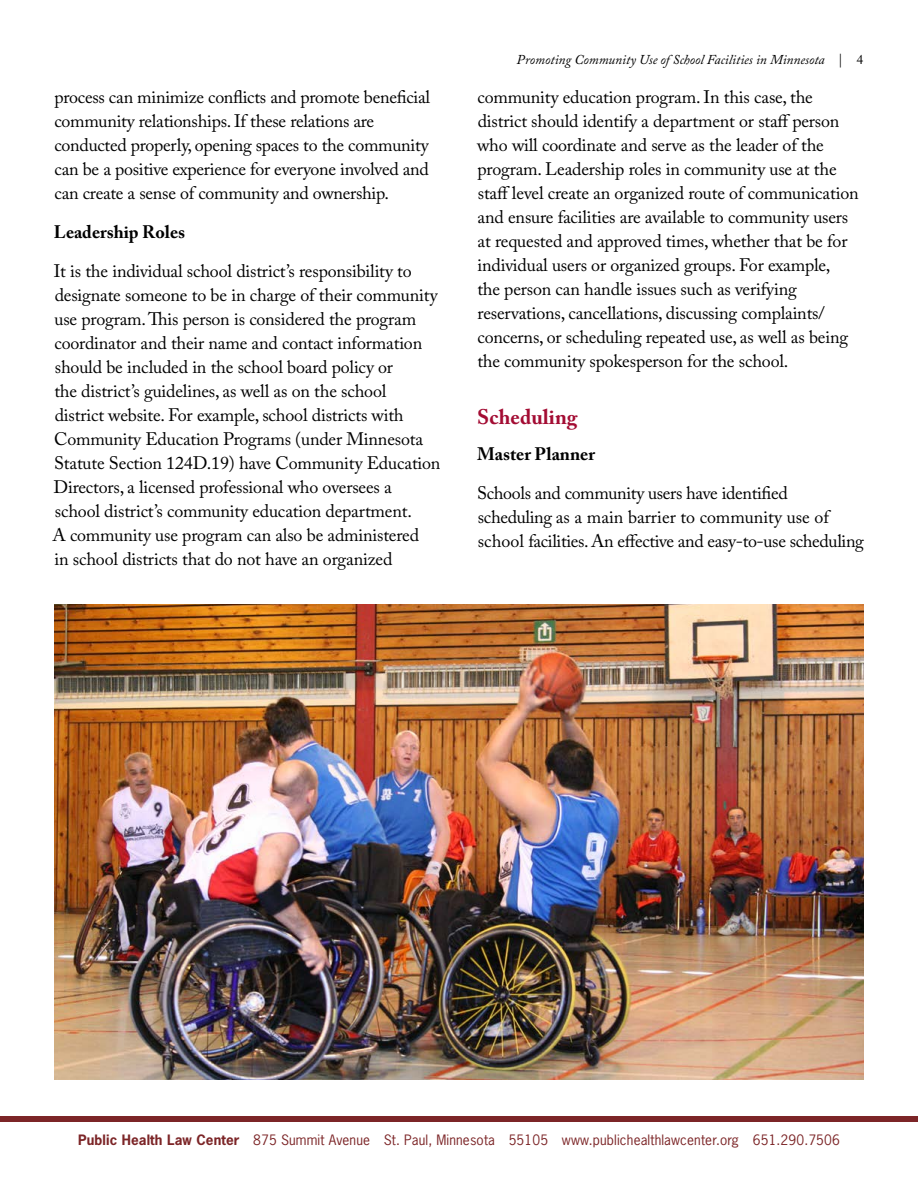
<style>
.page{position:relative;width:918px;height:1188px;background:#fff}
.page>*{position:absolute;margin:0;border:0;box-sizing:border-box;transform-origin:0 0}
.t1{font:700 21px "Adobe Caslon Pro";color:#a30c33}
.t2{font:18px/24px "Adobe Caslon Pro";letter-spacing:-.01em;color:#000}
.t3{font:700 18px "Adobe Caslon Pro";color:#000}
.t4{font:13.5px "News Gothic Std";letter-spacing:.01em;color:#7c2527}
.t5{font:italic 13.5px "Adobe Caslon Pro";color:#000}
.s1{font-style:normal}
.s2{font-weight:700}
</style>
<div class="page">
<div style="left:0;top:1116px;width:918px;height:6px;background:#7c2527"></div>
<img style="left:54px;top:605px;width:810px;height:475px">
<p class="t2" style="left:55px;top:85px;width:377px">process can minimize conflicts and promote beneficial community relationships. If these relations are conducted properly, opening spaces to the community can be a positive experience for everyone involved and can create a sense of community and ownership.</p>
<p class="t3" style="left:54px;top:221px;width:133px">Leadership Roles</p>
<p class="t2" style="left:52px;top:259px;width:389px">It is the individual school district’s responsibility to designate someone to be in charge of their community use program. This person is considered the program coordinator and their name and contact information should be included in the school board policy or<br>the district’s guidelines, as well as on the school<br>district website. For example, school districts with Community Education Programs (under Minnesota Statute Section 124D.19) have Community Education Directors, a licensed professional who oversees a school district’s community education department.<br>A community use program can also be administered<br>in school districts that do not have an organized</p>
<p class="t5" style="left:517px;top:52px;width:348px">Promoting Community Use of School Facilities in Minnesota <span class="s1">| 4</span></p>
<p class="t2" style="left:477px;top:85px;width:383px">community education program. In this case, the district should identify a department or staff person who will coordinate and serve as the leader of the program. Leadership roles in community use at the staff level create an organized route of communication and ensure facilities are available to community users at requested and approved times, whether that be for individual users or organized groups. For example,<br>the person can handle issues such as verifying reservations, cancellations, discussing complaints/ concerns, or scheduling repeated use, as well as being the community spokesperson for the school.</p>
<p class="t1" style="left:477px;top:405px;width:102px">Scheduling</p>
<p class="t3" style="left:477px;top:443px;width:119px">Master Planner</p>
<p class="t2" style="left:477px;top:481px;width:388px">Schools and community users have identified scheduling as a main barrier to community use of school facilities. An effective and easy-to-use scheduling</p>
<p class="t4" style="left:78px;top:1131px;width:763px"><span class="s2">Public Health Law Center</span> 875 Summit Avenue St. Paul, Minnesota 55105 www.publichealthlawcenter.org 651.290.7506</p>
</div>
